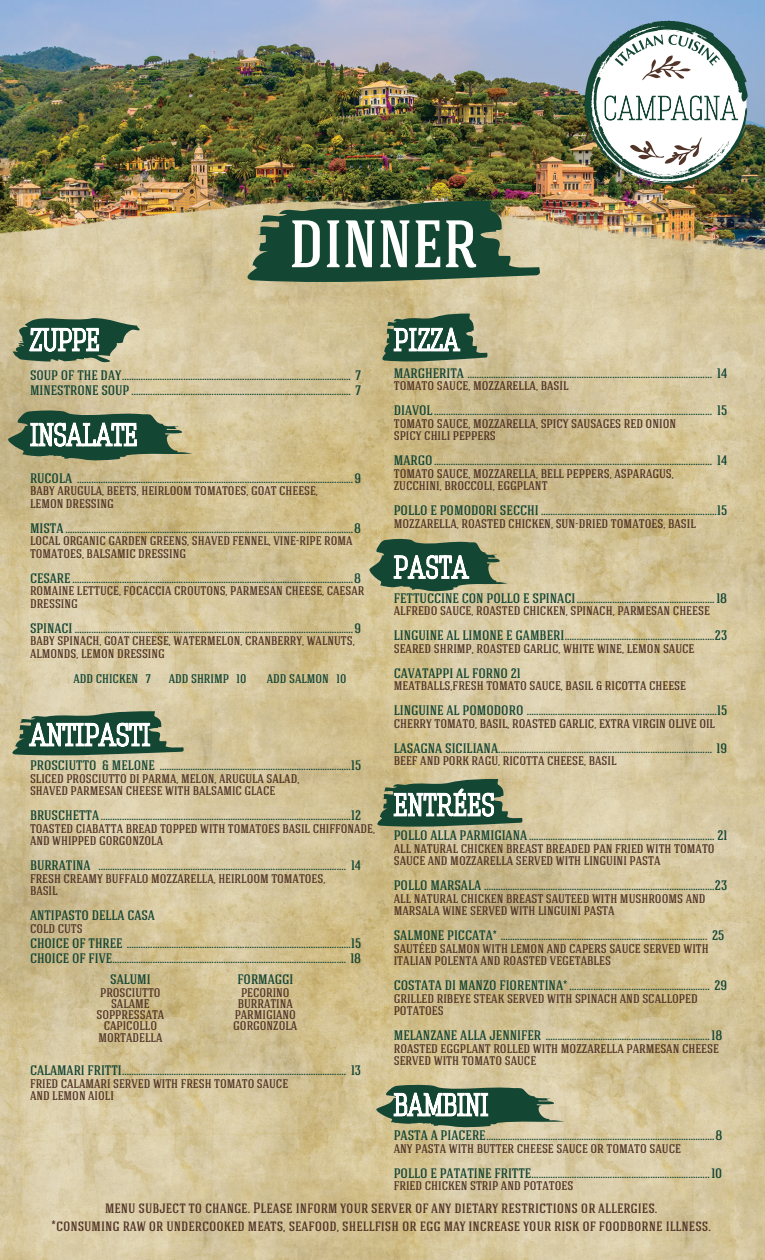
<style>
.page{position:relative;width:765px;height:1260px;background:#fff}
.page>*{position:absolute;margin:0;border:0;box-sizing:border-box;transform-origin:0 0}
.t1{font:500 66.75px "Hagin Caps";color:#fff}
.t2{font:500 15px/17.5px "Hagin Caps";color:#523528;text-align:center}
.t3{font:500 13.75px/15px "Hagin Caps";color:#144634}
.t4{font:500 12.5px/12.5px "Hagin Caps";color:#523528}
.t5{font:500 12.5px "Hagin Caps";color:#144634}
</style>
<div class="page">
<img style="left:0;top:0;width:765px;height:1260px">
<svg style="left:584px;top:20px;width:164px;height:165px"></svg>
<svg style="left:242px;top:201px;width:300px;height:84px;background:#48674e"></svg>
<svg style="left:13px;top:318px;width:128px;height:47px;background:#758b75"></svg>
<svg style="left:5px;top:405px;width:187px;height:56px;background:#798b71"></svg>
<svg style="left:9px;top:706px;width:176px;height:52px;background:#82947d"></svg>
<svg style="left:380px;top:310px;width:108px;height:53px;background:#73886f"></svg>
<svg style="left:367px;top:538px;width:141px;height:54px;background:#6d836a"></svg>
<svg style="left:375px;top:779px;width:148px;height:49px;background:#738a73"></svg>
<svg style="left:373px;top:1075px;width:192px;height:55px;background:#8c9a7f"></svg>
<h1 class="t1" style="left:289px;top:202px;width:190px">DINNER</h1>
<p class="t3" style="left:30px;top:367px;width:333px">SOUP OF THE DAY................................................................................................. 7<br>MINESTRONE SOUP ............................................................................................. 7</p>
<p class="t3" style="left:30px;top:470px;width:333px">RUCOLA .....................................................................................................................9</p>
<p class="t4" style="left:30px;top:484px;width:290px">BABY ARUGULA, BEETS, HEIRLOOM TOMATOES, GOAT CHEESE,<br>LEMON DRESSING</p>
<p class="t3" style="left:30px;top:520px;width:333px">MISTA ..........................................................................................................................8</p>
<p class="t4" style="left:30px;top:534px;width:324px">LOCAL ORGANIC GARDEN GREENS, SHAVED FENNEL, VINE-RIPE ROMA<br>TOMATOES, BALSAMIC DRESSING</p>
<p class="t3" style="left:30px;top:570px;width:333px">CESARE .......................................................................................................................8</p>
<p class="t4" style="left:30px;top:584px;width:336px">ROMAINE LETTUCE, FOCACCIA CROUTONS, PARMESAN CHEESE, CAESAR<br>DRESSING</p>
<p class="t3" style="left:30px;top:620px;width:333px">SPINACI ......................................................................................................................9</p>
<p class="t4" style="left:30px;top:634px;width:326px">BABY SPINACH, GOAT CHEESE, WATERMELON, CRANBERRY, WALNUTS,<br>ALMONDS, LEMON DRESSING</p>
<p class="t5" style="left:74px;top:670px;width:79px">ADD CHICKEN 7</p>
<p class="t5" style="left:169px;top:670px;width:79px">ADD SHRIMP 10</p>
<p class="t5" style="left:267px;top:670px;width:81px">ADD SALMON 10</p>
<p class="t3" style="left:30px;top:757px;width:333px">PROSCIUTTO &amp; MELONE .................................................................................15</p>
<p class="t4" style="left:30px;top:772px;width:271px">SLICED PROSCIUTTO DI PARMA, MELON, ARUGULA SALAD,<br>SHAVED PARMESAN CHEESE WITH BALSAMIC GLACE</p>
<p class="t3" style="left:30px;top:807px;width:333px">BRUSCHETTA ..........................................................................................................12</p>
<p class="t4" style="left:30px;top:822px;width:347px">TOASTED CIABATTA BREAD TOPPED WITH TOMATOES BASIL CHIFFONADE,<br>AND WHIPPED GORGONZOLA</p>
<p class="t3" style="left:30px;top:857px;width:333px">BURRATINA ......................................................................................................... 14</p>
<p class="t4" style="left:30px;top:872px;width:297px">FRESH CREAMY BUFFALO MOZZARELLA, HEIRLOOM TOMATOES,<br>BASIL</p>
<p class="t3" style="left:30px;top:907px;width:127px">ANTIPASTO DELLA CASA</p>
<p class="t4" style="left:30px;top:922px;width:54px">COLD CUTS</p>
<p class="t3" style="left:30px;top:935px;width:333px">CHOICE OF THREE ...............................................................................................15<br>CHOICE OF FIVE................................................................................................... 18</p>
<p class="t3" style="left:110px;top:971px;width:42px">SALUMI</p>
<p class="t4" style="left:96px;top:986px;width:69px;line-height:11.2px;text-align:center">PROSCIUTTO<br>SALAME<br>SOPPRESSATA<br>CAPICOLLO<br>MORTADELLA</p>
<p class="t3" style="left:237px;top:971px;width:57px">FORMAGGI</p>
<p class="t4" style="left:233px;top:986px;width:66px;line-height:11.2px;text-align:center">PECORINO<br>BURRATINA<br>PARMIGIANO<br>GORGONZOLA</p>
<p class="t3" style="left:30px;top:1062px;width:333px">CALAMARI FRITTI............................................................................................... 13</p>
<p class="t4" style="left:30px;top:1077px;width:260px">FRIED CALAMARI SERVED WITH FRESH TOMATO SAUCE<br>AND LEMON AIOLI</p>
<p class="t3" style="left:394px;top:365px;width:335px">MARGHERITA ....................................................................................................... 14</p>
<p class="t4" style="left:394px;top:379px;width:176px">TOMATO SAUCE, MOZZARELLA, BASIL</p>
<p class="t3" style="left:394px;top:402px;width:335px">DIAVOL..................................................................................................................... 15</p>
<p class="t4" style="left:394px;top:417px;width:284px">TOMATO SAUCE, MOZZARELLA, SPICY SAUSAGES RED ONION<br>SPICY CHILI PEPPERS</p>
<p class="t3" style="left:394px;top:452px;width:335px">MARGO ..................................................................................................................... 14</p>
<p class="t4" style="left:394px;top:467px;width:282px">TOMATO SAUCE, MOZZARELLA, BELL PEPPERS, ASPARAGUS,<br>ZUCCHINI, BROCCOLI, EGGPLANT</p>
<p class="t3" style="left:394px;top:502px;width:335px">POLLO E POMODORI SECCHI ..........................................................................15</p>
<p class="t4" style="left:394px;top:517px;width:304px">MOZZARELLA, ROASTED CHICKEN, SUN-DRIED TOMATOES, BASIL</p>
<p class="t3" style="left:394px;top:590px;width:335px">FETTUCCINE CON POLLO E SPINACI.......................................................... 18</p>
<p class="t4" style="left:394px;top:604px;width:318px">ALFREDO SAUCE, ROASTED CHICKEN, SPINACH, PARMESAN CHEESE</p>
<p class="t3" style="left:394px;top:627px;width:335px">LINGUINE AL LIMONE E GAMBERI...............................................................23</p>
<p class="t4" style="left:394px;top:642px;width:302px">SEARED SHRIMP, ROASTED GARLIC, WHITE WINE, LEMON SAUCE</p>
<p class="t3" style="left:394px;top:665px;width:128px">CAVATAPPI AL FORNO 21</p>
<p class="t4" style="left:394px;top:679px;width:294px">MEATBALLS,FRESH TOMATO SAUCE, BASIL &amp; RICOTTA CHEESE</p>
<p class="t3" style="left:394px;top:702px;width:335px">LINGUINE AL POMODORO ................................................................................15</p>
<p class="t4" style="left:394px;top:717px;width:323px">CHERRY TOMATO, BASIL, ROASTED GARLIC, EXTRA VIRGIN OLIVE OIL</p>
<p class="t3" style="left:394px;top:740px;width:335px">LASAGNA SICILIANA.......................................................................................... 19</p>
<p class="t4" style="left:394px;top:754px;width:224px">BEEF AND PORK RAGU, RICOTTA CHEESE, BASIL</p>
<p class="t3" style="left:394px;top:827px;width:335px">POLLO ALLA PARMIGIANA .............................................................................. 21</p>
<p class="t4" style="left:394px;top:842px;width:322px">ALL NATURAL CHICKEN BREAST BREADED PAN FRIED WITH TOMATO<br>SAUCE AND MOZZARELLA SERVED WITH LINGUINI PASTA</p>
<p class="t3" style="left:394px;top:877px;width:335px">POLLO MARSALA .................................................................................................23</p>
<p class="t4" style="left:394px;top:892px;width:313px">ALL NATURAL CHICKEN BREAST SAUTEED WITH MUSHROOMS AND<br>MARSALA WINE SERVED WITH LINGUINI PASTA</p>
<p class="t3" style="left:394px;top:927px;width:332px">SALMONE PICCATA* ....................................................................................... 25</p>
<p class="t4" style="left:394px;top:942px;width:317px">SAUTÉED SALMON WITH LEMON AND CAPERS SAUCE SERVED WITH<br>ITALIAN POLENTA AND ROASTED VEGETABLES</p>
<p class="t3" style="left:394px;top:977px;width:335px">COSTATA DI MANZO FIORENTINA* ........................................................... 29</p>
<p class="t4" style="left:394px;top:992px;width:306px">GRILLED RIBEYE STEAK SERVED WITH SPINACH AND SCALLOPED<br>POTATOES</p>
<p class="t3" style="left:394px;top:1027px;width:330px">MELANZANE ALLA JENNIFER ..................................................................... 18</p>
<p class="t4" style="left:394px;top:1042px;width:327px">ROASTED EGGPLANT ROLLED WITH MOZZARELLA PARMESAN CHEESE<br>SERVED WITH TOMATO SAUCE</p>
<p class="t3" style="left:394px;top:1127px;width:330px">PASTA A PIACERE................................................................................................8</p>
<p class="t4" style="left:394px;top:1142px;width:289px">ANY PASTA WITH BUTTER CHEESE SAUCE OR TOMATO SAUCE</p>
<p class="t3" style="left:394px;top:1165px;width:330px">POLLO E PATATINE FRITTE........................................................................... 10</p>
<p class="t4" style="left:394px;top:1179px;width:181px">FRIED CHICKEN STRIP AND POTATOES</p>
<p class="t2" style="left:52px;top:1199px;width:661px">menu subject to change. Please inform your server of any dietary restrictions or allergies.<br>*consuming raw or undercooked meats, seafood, shellfish or egg may increase your risk of foodborne illness.</p>
</div>
